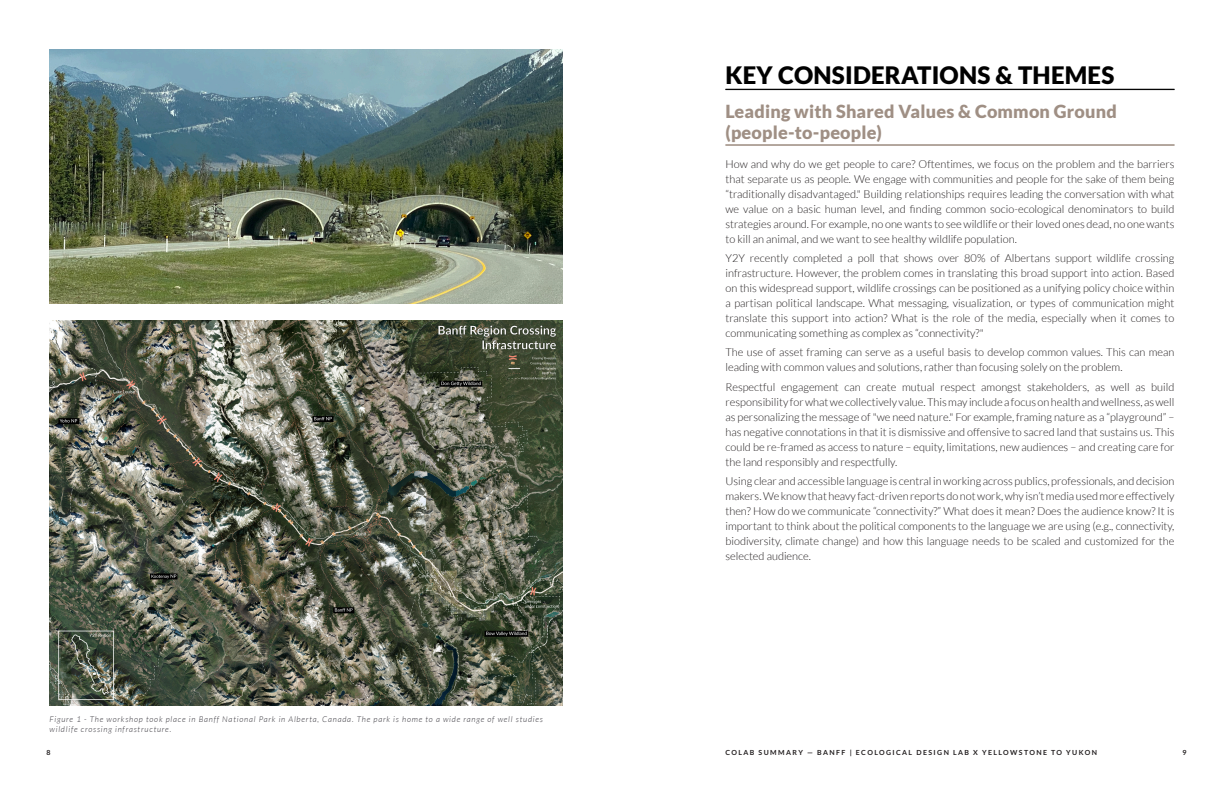
<style>
.page{position:relative;width:1224px;height:792px;background:#fff}
.page>*{position:absolute;margin:0;border:0;box-sizing:border-box;transform-origin:0 0}
.t1{font:900 24px "Lato";letter-spacing:.01em;color:#000}
.t2{font:900 18px/21.6px "Lato";letter-spacing:.01em;color:#9f8f84}
.Body_Text{font:300 11px/15px "Lato";color:#231f20;text-align:justify}
.Captions{font:italic 300 8px/9.6px "Lato";letter-spacing:.1em;color:#302e35}
.t3{font:700 7px "Lato";letter-spacing:.2em;color:#231f20}
</style>
<div class="page">
<img style="left:50px;top:320px;width:512px;height:385px">
<img style="left:50px;top:50px;width:512px;height:254px">
<hr style="left:725px;top:89px;width:449px;height:1px;background:#000">
<hr style="left:725px;top:145px;width:449px;height:1px;background:#9f8f84">
<p class="Captions" style="left:50px;top:715px;width:495px">Figure 1 - The workshop took place in Banff National Park in Alberta, Canada. The park is home to a wide range of well studies wildlife crossing infrastructure.</p>
<h1 class="t1" style="left:725px;top:61px;width:390px">KEY CONSIDERATIONS &amp; THEMES</h1>
<h2 class="t2" style="left:725px;top:100px;width:393px">Leading with Shared Values &amp; Common Ground (people-to-people)</h2>
<p class="Body_Text" style="left:725px;top:156px;width:451px">How and why do we get people to care? Oftentimes, we focus on the problem and the barriers that separate us as people. We engage with communities and people for the sake of them being “traditionally disadvantaged." Building relationships requires leading the conversation with what we value on a basic human level, and finding common socio-ecological denominators to build strategies around. For example, no one wants to see wildlife or their loved ones dead, no one wants to kill an animal, and we want to see healthy wildlife population.</p>
<p class="Body_Text" style="left:725px;top:251px;width:450px">Y2Y recently completed a poll that shows over 80% of Albertans support wildlife crossing infrastructure. However, the problem comes in translating this broad support into action. Based on this widespread support, wildlife crossings can be positioned as a unifying policy choice within a partisan political landscape. What messaging, visualization, or types of communication might translate this support into action? What is the role of the media, especially when it comes to communicating something as complex as “connectivity?"</p>
<p class="Body_Text" style="left:725px;top:345px;width:450px">The use of asset framing can serve as a useful basis to develop common values. This can mean leading with common values and solutions, rather than focusing solely on the problem.</p>
<p class="Body_Text" style="left:725px;top:379px;width:451px">Respectful engagement can create mutual respect amongst stakeholders, as well as build responsibility for what we collectively value. This may include a focus on health and wellness, as well as personalizing the message of "we need nature." For example, framing nature as a “playground” – has negative connotations in that it is dismissive and offensive to sacred land that sustains us. This could be re-framed as access to nature – equity, limitations, new audiences – and creating care for the land responsibly and respectfully.</p>
<p class="Body_Text" style="left:725px;top:473px;width:451px">Using clear and accessible language is central in working across publics, professionals, and decision makers. We know that heavy fact-driven reports do not work, why isn’t media used more effectively then? How do we communicate “connectivity?” What does it mean? Does the audience know? It is important to think about the political components to the language we are using (e.g., connectivity, biodiversity, climate change) and how this language needs to be scaled and customized for the selected audience.</p>
<p class="t3" style="left:47px;top:749px;width:6px">8</p>
<p class="t3" style="left:725px;top:749px;width:373px">COLAB SUMMARY — BANFF | ECOLOGICAL DESIGN LAB X YELLOWSTONE TO YUKON</p>
<p class="t3" style="left:1183px;top:749px;width:6px">9</p>
</div>
